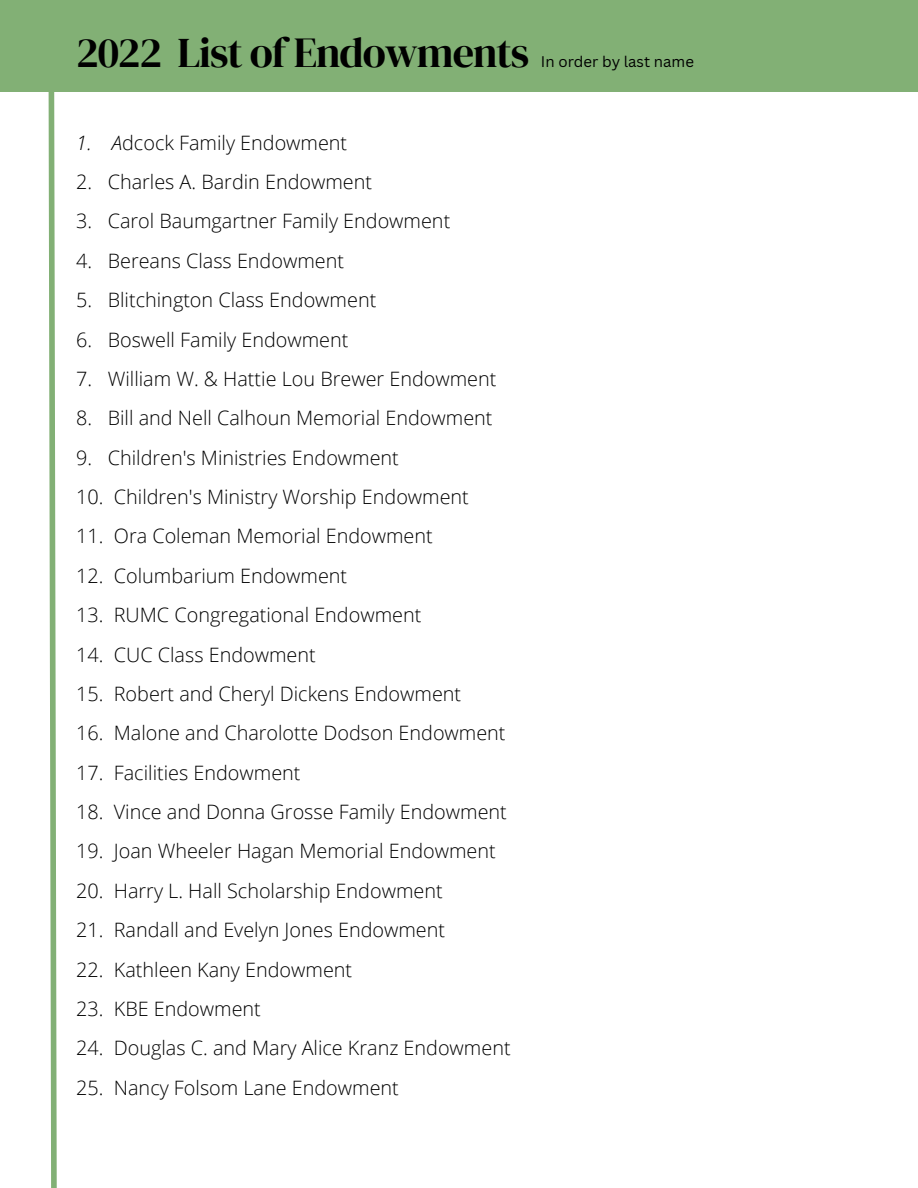
<style>
.page{position:relative;width:918px;height:1188px;background:#fff}
.page>*{position:absolute;margin:0;border:0;box-sizing:border-box;transform-origin:0 0}
.t1{font:42.3px "DM Serif Display";letter-spacing:-.025em;color:#000}
.t2{font:300 19.8px "Open Sans";color:#000}
.t3{font:15px "Canva Sans";color:#000}
.s1{font-style:italic}
.s2{font-style:italic;color:#fff}
</style>
<div class="page">
<div style="left:0;top:0;width:918px;height:92px;background:#82b075"></div>
<svg style="left:48px;top:92px;width:9px;height:1096px"></svg>
<p class="t1" style="left:76px;top:23px;width:455px">2022 List of Endowments</p>
<p class="t3" style="left:541px;top:51px;width:155px">In order by last name</p>
<p class="t2" style="left:76px;top:128px;width:273px"><span class="s1">1.</span><span class="s2">.</span> <span class="s1">A</span>dcock Family Endowment</p>
<p class="t2" style="left:76px;top:168px;width:297px">2. Charles A. Bardin Endowment</p>
<p class="t2" style="left:76px;top:207px;width:376px">3. Carol Baumgartner Family Endowment</p>
<p class="t2" style="left:76px;top:247px;width:269px">4. Bereans Class Endowment</p>
<p class="t2" style="left:76px;top:286px;width:302px">5. Blitchington Class Endowment</p>
<p class="t2" style="left:76px;top:325px;width:274px">6. Boswell Family Endowment</p>
<p class="t2" style="left:76px;top:365px;width:422px">7. William W. &amp; Hattie Lou Brewer Endowment</p>
<p class="t2" style="left:76px;top:404px;width:418px">8. Bill and Nell Calhoun Memorial Endowment</p>
<p class="t2" style="left:76px;top:443px;width:324px">9. Children's Ministries Endowment</p>
<p class="t2" style="left:76px;top:483px;width:394px">10. Children's Ministry Worship Endowment</p>
<p class="t2" style="left:76px;top:522px;width:358px">11. Ora Coleman Memorial Endowment</p>
<p class="t2" style="left:76px;top:562px;width:272px">12. Columbarium Endowment</p>
<p class="t2" style="left:76px;top:601px;width:347px">13. RUMC Congregational Endowment</p>
<p class="t2" style="left:76px;top:640px;width:241px">14. CUC Class Endowment</p>
<p class="t2" style="left:76px;top:680px;width:386px">15. Robert and Cheryl Dickens Endowment</p>
<p class="t2" style="left:76px;top:719px;width:431px">16. Malone and Charolotte Dodson Endowment</p>
<p class="t2" style="left:76px;top:758px;width:226px">17. Facilities Endowment</p>
<p class="t2" style="left:76px;top:798px;width:432px">18. Vince and Donna Grosse Family Endowment</p>
<p class="t2" style="left:76px;top:837px;width:421px">19. Joan Wheeler Hagan Memorial Endowment</p>
<p class="t2" style="left:76px;top:877px;width:368px">20. Harry L. Hall Scholarship Endowment</p>
<p class="t2" style="left:76px;top:916px;width:370px">21. Randall and Evelyn Jones Endowment</p>
<p class="t2" style="left:76px;top:955px;width:277px">22. Kathleen Kany Endowment</p>
<p class="t2" style="left:76px;top:995px;width:186px">23. KBE Endowment</p>
<p class="t2" style="left:76px;top:1034px;width:436px">24. Douglas C. and Mary Alice Kranz Endowment</p>
<p class="t2" style="left:76px;top:1073px;width:324px">25. Nancy Folsom Lane Endowment</p>
</div>
